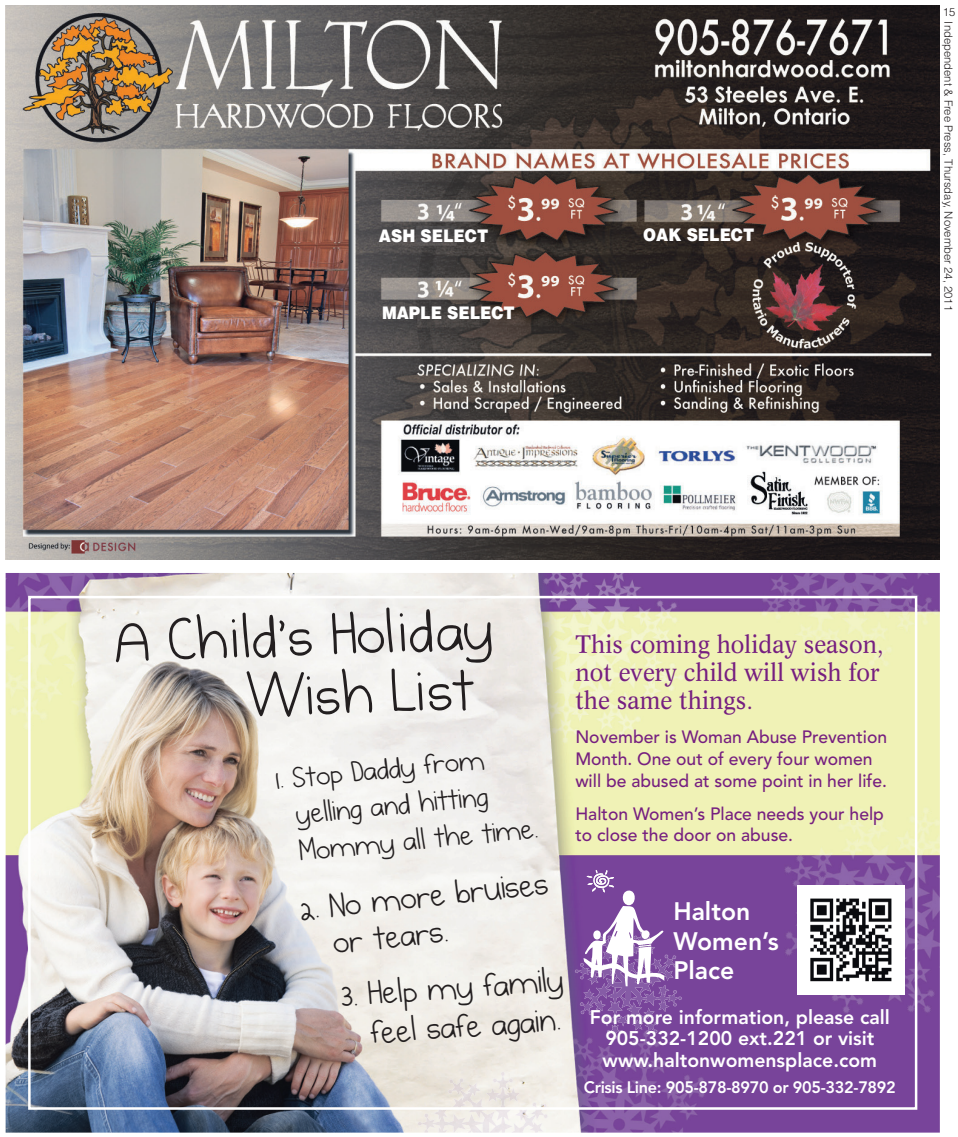
<style>
.page{position:relative;width:958px;height:1137px;background:#fff}
.page>*{position:absolute;margin:0;border:0;box-sizing:border-box;transform-origin:0 0}
.t1{font:67.38px/59.6px "Burst My Bubble";color:#231f20}
.t2{font:38px/36.9px "Burst My Bubble";color:#231f20}
.t3{font:33px/37px "Burst My Bubble";color:#231f20}
.t4{font:800 25.12px/29.5px "Avenir";color:#fff}
.t5{font:24.75px/27.9px "Dutch 809 BT Roman C";color:#761f80}
.t6{font:800 19.62px/21.6px "Avenir";color:#fff;text-align:center}
.t7{font:500 17.75px/21.5px "Avenir";color:#761f80}
.t8{font:900 17.38px "Helvetica";color:#fff;scale:.9 1}
.t9{font:800 16.5px "Avenir";letter-spacing:-.02em;color:#fff}
.t10{font:300 11.25px "Helvetica";color:#231f20}
</style>
<div class="page">
<img style="left:6px;top:573px;width:933px;height:559px">
<img style="left:417px;top:1070px;width:118px;height:62px">
<img style="left:574px;top:930px;width:67px;height:85px">
<div style="left:28px;top:595px;width:889px;height:514px;border:3px solid #fff"></div>
<svg style="left:583px;top:869px;width:81px;height:117px"></svg>
<img style="left:797px;top:885px;width:107px;height:109px">
<img style="left:6px;top:6px;width:933px;height:553px">
<p class="t8" style="left:379px;top:229px;width:123px">ASH SELECT</p>
<p class="t8" style="left:643px;top:229px;width:125px">OAK SELECT</p>
<p class="t8" style="left:382px;top:307px;width:149px">MAPLE SELECT</p>
<p class="t10" style="left:942px;top:8px;width:14px">15</p>
<p class="t10" style="left:952px;top:21px;width:291px;rotate:90deg">Independent &amp; Free Press, Thursday, November 24, 2011</p>
<h1 class="t1" style="left:243px;top:613px;width:250px;text-indent:-129px;rotate:-2deg">A Child’s Holiday<br>Wish List</h1>
<h3 class="t3" style="left:290px;top:762px;width:241px;text-indent:-16px;rotate:-6deg">1. Stop Daddy from yelling and hitting<br>Mommy all the time.</h3>
<h2 class="t2" style="left:327px;top:890px;width:221px;text-indent:-30px;rotate:-6deg">2. No more bruises or tears.</h2>
<h2 class="t2" style="left:339px;top:978px;width:225px;line-height:39px;text-align:center;rotate:-4deg">3. Help my family feel safe again.</h2>
<h3 class="t5" style="left:575px;top:632px;width:310px">This coming holiday season, not every child will wish for the same things.</h3>
<p class="t7" style="left:575px;top:728px;width:313px">November is Woman Abuse Prevention<br>Month. One out of every four women will be abused at some point in her life.</p>
<p class="t7" style="left:575px;top:804px;width:310px">Halton Women’s Place needs your help to close the door on abuse.</p>
<h3 class="t4" style="left:673px;top:898px;width:107px">Halton<br>Women’s<br>Place</h3>
<p class="t6" style="left:590px;top:1007px;width:301px">For more information, please call<br>905-332-1200 ext.221 or visit www.haltonwomensplace.com</p>
<p class="t9" style="left:584px;top:1080px;width:313px">Crisis Line: 905-878-8970 or 905-332-7892</p>
</div>
